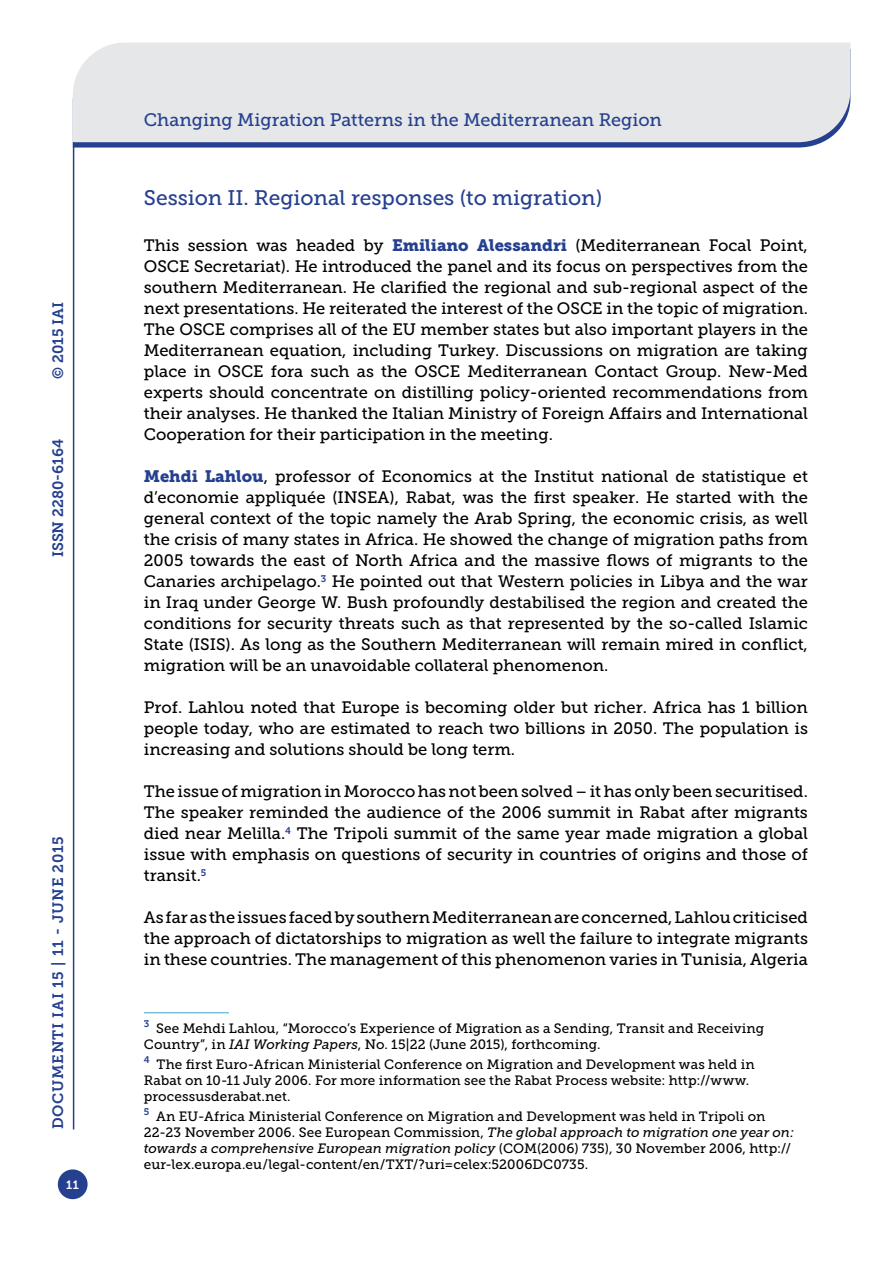
<style>
.page{position:relative;width:893px;height:1263px;background:#fff}
.page>*{position:absolute;margin:0;border:0;box-sizing:border-box;transform-origin:0 0}
.t1{font:21px "Museo Slab 500";color:#25408f}
.t2{font:18px "Museo Slab 500";color:#25408f}
.t3{font:16.5px/21px "Museo Slab 500";color:#000;text-align:justify}
.t4{font:15px "Museo Slab 700";letter-spacing:.05em;color:#25408f}
.t5{font:15px "Museo Slab 700";color:#25408f}
.t6{font:13.5px/16.2px "Museo Slab 500";letter-spacing:.01em;color:#000}
.t7{font:12px "Museo Slab 700";color:#fff}
.s1{font-family:"Museo Slab 900";color:#25408f}
.s2{font-style:italic}
</style>
<div class="page">
<svg style="left:74px;top:142px;width:749px;height:6px;background:#3e569b"></svg>
<div style="left:73px;top:43px;width:777px;height:99px;background:#e6e7e8"></div>
<div style="left:58px;top:1169px;width:30px;height:30px;background:#25408f;border-radius:50%"></div>
<hr style="left:73px;top:142px;width:1px;height:987px;background:#25408f">
<hr style="left:144px;top:1012px;width:85px;height:1px;background:#3aa7cd">
<p class="t4" style="left:50px;top:379px;width:78px;rotate:-90deg">© 2015 IAI</p>
<p class="t5" style="left:50px;top:557px;width:120px;rotate:-90deg">ISSN 2280-6164</p>
<p class="t4" style="left:50px;top:1129px;width:295px;rotate:-90deg">DOCUMENTI IAI 15 | 11 - JUNE 2015</p>
<p class="t7" style="left:66px;top:1178px;width:14px">11</p>
<p class="t2" style="left:144px;top:110px;width:520px">Changing Migration Patterns in the Mediterranean Region</p>
<p class="t1" style="left:144px;top:186px;width:460px">Session II. Regional responses (to migration)</p>
<p class="t3" style="left:144px;top:235px;width:666px">This session was headed by <span class="s1">Emiliano Alessandri</span> (Mediterranean Focal Point, OSCE Secretariat). He introduced the panel and its focus on perspectives from the southern Mediterranean. He clarified the regional and sub-regional aspect of the next presentations. He reiterated the interest of the OSCE in the topic of migration.<br>The OSCE comprises all of the EU member states but also important players in the Mediterranean equation, including Turkey. Discussions on migration are taking place in OSCE fora such as the OSCE Mediterranean Contact Group. New-Med experts should concentrate on distilling policy-oriented recommendations from their analyses. He thanked the Italian Ministry of Foreign Affairs and International Cooperation for their participation in the meeting.</p>
<p class="t3" style="left:144px;top:466px;width:666px"><span class="s1">Mehdi Lahlou</span>, professor of Economics at the Institut national de statistique et d’economie appliquée (INSEA), Rabat, was the first speaker. He started with the general context of the topic namely the Arab Spring, the economic crisis, as well the crisis of many states in Africa. He showed the change of migration paths from 2005 towards the east of North Africa and the massive flows of migrants to the Canaries archipelago.<sup>3</sup> He pointed out that Western policies in Libya and the war in Iraq under George W. Bush profoundly destabilised the region and created the conditions for security threats such as that represented by the so-called Islamic State (ISIS). As long as the Southern Mediterranean will remain mired in conflict, migration will be an unavoidable collateral phenomenon.</p>
<p class="t3" style="left:144px;top:697px;width:666px">Prof. Lahlou noted that Europe is becoming older but richer. Africa has 1 billion people today, who are estimated to reach two billions in 2050. The population is increasing and solutions should be long term.</p>
<p class="t3" style="left:144px;top:781px;width:665px">The issue of migration in Morocco has not been solved – it has only been securitised.<br>The speaker reminded the audience of the 2006 summit in Rabat after migrants died near Melilla.<sup>4</sup> The Tripoli summit of the same year made migration a global issue with emphasis on questions of security in countries of origins and those of transit.<sup>5</sup></p>
<p class="t3" style="left:144px;top:907px;width:666px">As far as the issues faced by southern Mediterranean are concerned, Lahlou criticised the approach of dictatorships to migration as well the failure to integrate migrants in these countries. The management of this phenomenon varies in Tunisia, Algeria</p>
<p class="t6" style="left:144px;top:1020px;width:622px"><sup>3</sup> See Mehdi Lahlou, “Morocco’s Experience of Migration as a Sending, Transit and Receiving<br>Country”, in <span class="s2">IAI Working Papers</span>, No. 15|22 (June 2015), forthcoming.</p>
<p class="t6" style="left:144px;top:1056px;width:612px"><sup>4</sup> The first Euro-African Ministerial Conference on Migration and Development was held in<br>Rabat on 10-11 July 2006. For more information see the Rabat Process website: http://www. processusderabat.net.</p>
<p class="t6" style="left:144px;top:1108px;width:652px"><sup>5</sup> An EU-Africa Ministerial Conference on Migration and Development was held in Tripoli on 22-23 November 2006. See European Commission, <span class="s2">The global approach to migration one year on: towards a comprehensive European migration policy</span> (COM(2006) 735), 30 November 2006, http:// eur-lex.europa.eu/legal-content/en/TXT/?uri=celex:52006DC0735.</p>
</div>
